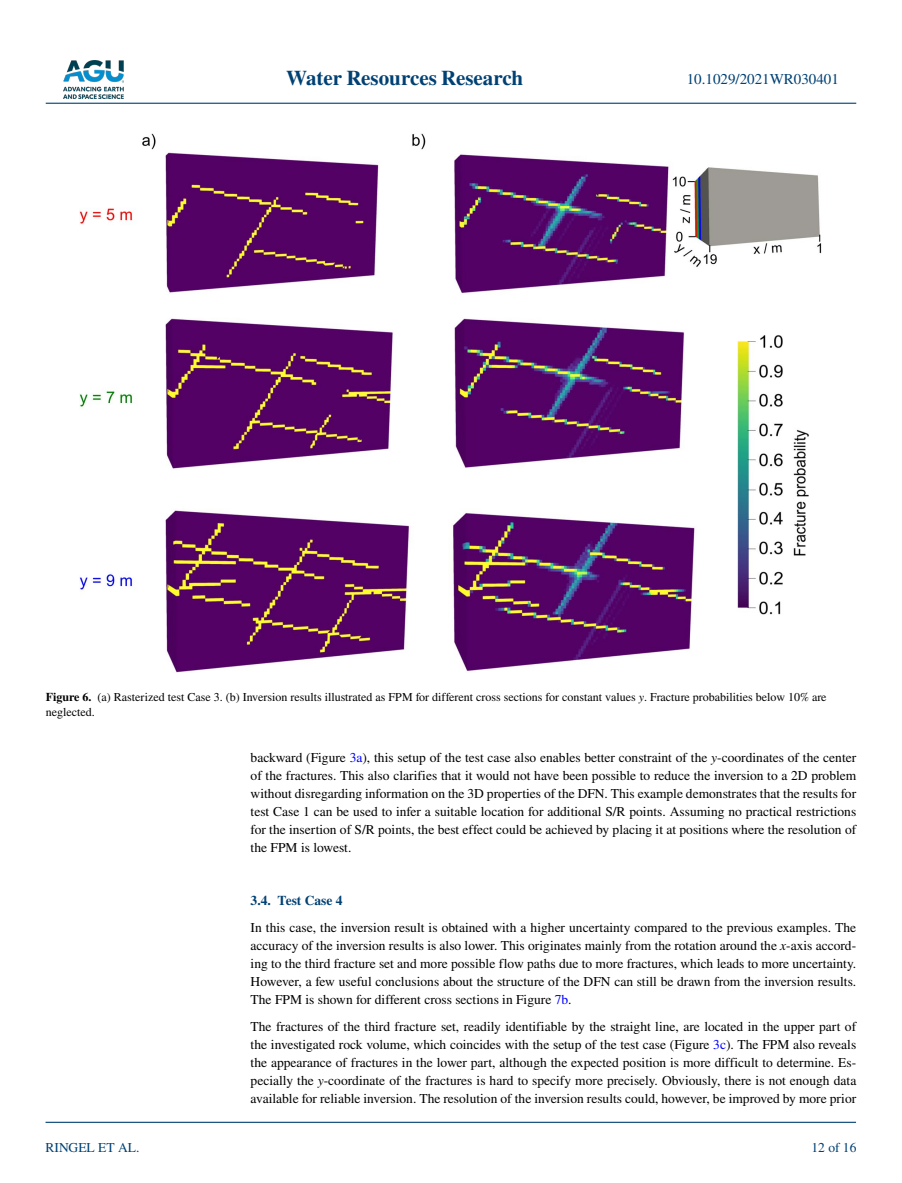
<style>
.page{position:relative;width:902px;height:1183px;background:#fff}
.page>*{position:absolute;margin:0;border:0;box-sizing:border-box;transform-origin:0 0}
.t1{font:700 21px "STIX";color:#004174}
.t2{font:15px "STIX";color:#004174}
.t3{font:13.5px/18px "STIX";color:#000;text-align:justify}
.t4{font:13.5px "STIX";color:#004174}
.t5{font:700 13.5px "STIX";color:#004174}
.t6{font:12px/15px "STIX";color:#000}
.s1{font-weight:700}
.s2{font-style:italic}
.s3{color:#00f}
</style>
<div class="page">
<img style="left:63px;top:60px;width:60px;height:39px">
<hr style="left:46px;top:103px;width:810px;height:1px;background:#004174">
<hr style="left:45px;top:1121px;width:810px;height:1px;background:#004174">
<img style="left:79px;top:134px;width:742px;height:538px">
<h1 class="t1" style="left:286px;top:66px;width:238px">Water Resources Research</h1>
<p class="t2" style="left:686px;top:69px;width:154px">10.1029/2021WR030401</p>
<p class="t6" style="left:46px;top:690px;width:782px"><span class="s1">Figure 6.</span> (a) Rasterized test Case 3. (b) Inversion results illustrated as FPM for different cross sections for constant values <span class="s2">y</span>. Fracture probabilities below 10% are neglected.</p>
<p class="t3" style="left:250px;top:749px;width:607px">backward (Figure <span class="s3">3a</span>), this setup of the test case also enables better constraint of the <span class="s2">y</span>-coordinates of the center of the fractures. This also clarifies that it would not have been possible to reduce the inversion to a 2D problem without disregarding information on the 3D properties of the DFN. This example demonstrates that the results for test Case 1 can be used to infer a suitable location for additional S/R points. Assuming no practical restrictions for the insertion of S/R points, the best effect could be achieved by placing it at positions where the resolution of the FPM is lowest.</p>
<p class="t4" style="left:45px;top:1138px;width:95px">RINGEL ET AL.</p>
<p class="t5" style="left:250px;top:892px;width:93px">3.4. Test Case 4</p>
<p class="t3" style="left:250px;top:919px;width:607px">In this case, the inversion result is obtained with a higher uncertainty compared to the previous examples. The accuracy of the inversion results is also lower. This originates mainly from the rotation around the <span class="s2">x</span>-axis accord&shy;ing to the third fracture set and more possible flow paths due to more fractures, which leads to more uncertainty.<br>However, a few useful conclusions about the structure of the DFN can still be drawn from the inversion results.<br>The FPM is shown for different cross sections in Figure <span class="s3">7b</span>.</p>
<p class="t3" style="left:250px;top:1018px;width:607px">The fractures of the third fracture set, readily identifiable by the straight line, are located in the upper part of the investigated rock volume, which coincides with the setup of the test case (Figure <span class="s3">3c</span>). The FPM also reveals the appearance of fractures in the lower part, although the expected position is more difficult to determine. Es&shy;pecially the <span class="s2">y</span>-coordinate of the fractures is hard to specify more precisely. Obviously, there is not enough data available for reliable inversion. The resolution of the inversion results could, however, be improved by more prior</p>
<p class="t4" style="left:811px;top:1138px;width:46px">12 of 16</p>
</div>
